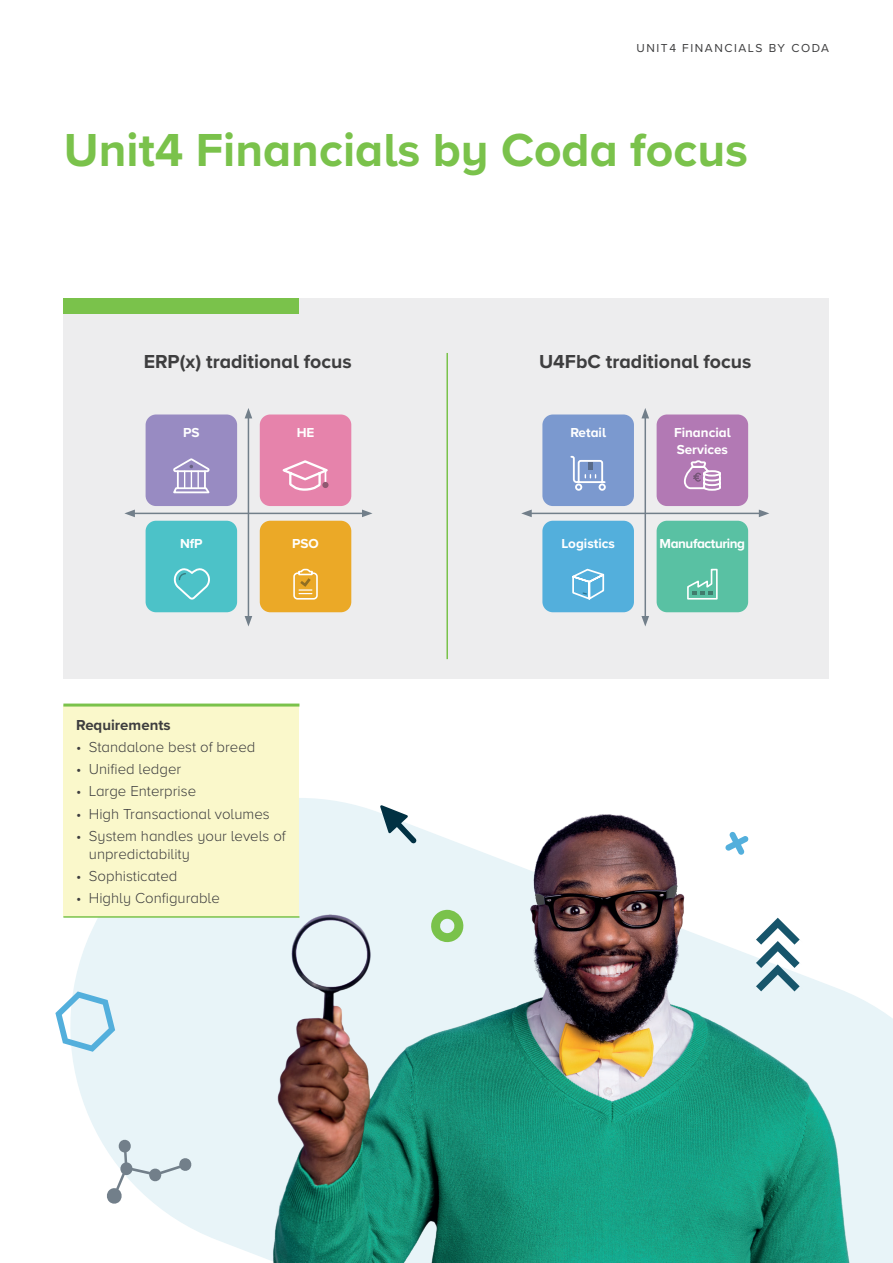
<style>
.page{position:relative;width:893px;height:1263px;background:#fff}
.page>*{position:absolute;margin:0;border:0;box-sizing:border-box;transform-origin:0 0}
.t1{font:700 48px "Proxima Nova A";color:#7ac24b}
.t2{font:700 19.5px "Proxima Nova A";color:#3e3e3f}
.t3{font:300 15px/18px "Proxima Nova A";color:#3e3e3f}
.t4{font:700 15px "Proxima Nova A";color:#3e3e3f}
.t5{font:700 13.5px/16.2px "Proxima Nova A";color:#fff}
.t6{font:700 13.5px "Proxima Nova A";letter-spacing:-.03em;color:#fff}
.t7{font:12px "Proxima Nova A";letter-spacing:.13em;color:#3e3e3f}
</style>
<div class="page">
<svg style="left:72px;top:918px;width:83px;height:230px;background:#eaf5f8"></svg>
<img style="left:155px;top:798px;width:738px;height:465px">
<div style="left:64px;top:298px;width:765px;height:381px;background:#ededee"></div>
<div style="left:64px;top:298px;width:235px;height:15px;background:#7ac24b"></div>
<hr style="left:446px;top:353px;width:2px;height:306px;background:#7ac24b">
<hr style="left:248px;top:416px;width:1px;height:202px;background:#727f8a">
<svg style="left:245px;top:408px;width:7px;height:10px"></svg>
<svg style="left:245px;top:616px;width:7px;height:10px"></svg>
<hr style="left:133px;top:513px;width:231px;height:1px;background:#727f8a">
<svg style="left:362px;top:509px;width:10px;height:8px"></svg>
<svg style="left:124px;top:509px;width:11px;height:8px"></svg>
<div style="left:146px;top:414px;width:91px;height:92px;background:#988bc2;border-radius:10px"></div>
<div style="left:260px;top:414px;width:91px;height:92px;background:#e683ab;border-radius:10px"></div>
<div style="left:146px;top:521px;width:91px;height:91px;background:#4cc2c8;border-radius:10px"></div>
<div style="left:260px;top:521px;width:91px;height:91px;background:#eba927;border-radius:10px"></div>
<svg style="left:173px;top:458px;width:37px;height:36px"></svg>
<svg style="left:282px;top:460px;width:46px;height:31px"></svg>
<div style="left:322px;top:482px;width:7px;height:6px;background:#8f5971;border-radius:50%"></div>
<svg style="left:173px;top:568px;width:37px;height:32px"></svg>
<svg style="left:293px;top:568px;width:25px;height:32px"></svg>
<hr style="left:644px;top:416px;width:2px;height:202px;background:#727f8a">
<svg style="left:641px;top:408px;width:8px;height:10px"></svg>
<svg style="left:641px;top:616px;width:8px;height:10px"></svg>
<hr style="left:529px;top:513px;width:232px;height:1px;background:#727f8a">
<svg style="left:759px;top:509px;width:10px;height:8px"></svg>
<svg style="left:521px;top:509px;width:11px;height:8px"></svg>
<div style="left:542px;top:414px;width:92px;height:92px;background:#7b99cf;border-radius:10px"></div>
<div style="left:657px;top:414px;width:91px;height:92px;background:#b279b4;border-radius:10px"></div>
<div style="left:542px;top:521px;width:92px;height:91px;background:#53afdc;border-radius:10px"></div>
<div style="left:657px;top:521px;width:91px;height:91px;background:#59c1a3;border-radius:10px"></div>
<svg style="left:572px;top:568px;width:33px;height:32px"></svg>
<svg style="left:687px;top:568px;width:31px;height:32px"></svg>
<svg style="left:570px;top:455px;width:36px;height:36px"></svg>
<svg style="left:683px;top:460px;width:38px;height:31px"></svg>
<div style="left:63px;top:705px;width:236px;height:211px;background:#faf8cb"></div>
<hr style="left:63px;top:703px;width:236px;height:3px;background:#7ac24b">
<hr style="left:63px;top:916px;width:236px;height:2px;background:#7ac24b">
<svg style="left:748px;top:918px;width:59px;height:76px"></svg>
<svg style="left:380px;top:805px;width:37px;height:38px"></svg>
<svg style="left:106px;top:1139px;width:86px;height:65px"></svg>
<svg style="left:55px;top:991px;width:60px;height:61px"></svg>
<svg style="left:429px;top:910px;width:36px;height:32px"></svg>
<svg style="left:725px;top:832px;width:24px;height:23px"></svg>
<p class="t7" style="left:636px;top:39px;width:194px">UNIT4 FINANCIALS BY CODA</p>
<h1 class="t1" style="left:64px;top:114px;width:686px">Unit4 Financials by Coda focus</h1>
<h2 class="t2" style="left:144px;top:347px;width:210px">ERP(x) traditional focus</h2>
<h2 class="t2" style="left:539px;top:347px;width:214px">U4FbC traditional focus</h2>
<p class="t5" style="left:183px;top:424px;width:18px">PS</p>
<p class="t5" style="left:297px;top:424px;width:19px">HE</p>
<p class="t5" style="left:180px;top:535px;width:24px">NfP</p>
<p class="t5" style="left:292px;top:535px;width:28px">PSO</p>
<p class="t4" style="left:76px;top:713px;width:96px">Requirements</p>
<p class="t3" style="left:76px;top:737px;width:181px">• Standalone best of breed</p>
<p class="t3" style="left:76px;top:759px;width:107px">• Unified ledger</p>
<p class="t3" style="left:76px;top:781px;width:122px">• Large Enterprise</p>
<p class="t3" style="left:76px;top:804px;width:195px">• High Transactional volumes</p>
<p class="t3" style="left:89px;top:826px;width:198px;text-indent:-13px">• System handles your levels of unpredictability</p>
<p class="t3" style="left:76px;top:866px;width:103px">• Sophisticated</p>
<p class="t3" style="left:76px;top:888px;width:145px">• Highly Configurable</p>
<p class="t5" style="left:570px;top:424px;width:37px">Retail</p>
<p class="t5" style="left:674px;top:424px;width:58px">Financial<br>Services</p>
<p class="t5" style="left:561px;top:535px;width:55px">Logistics</p>
<p class="t6" style="left:659px;top:533px;width:87px">Manufacturing</p>
</div>
